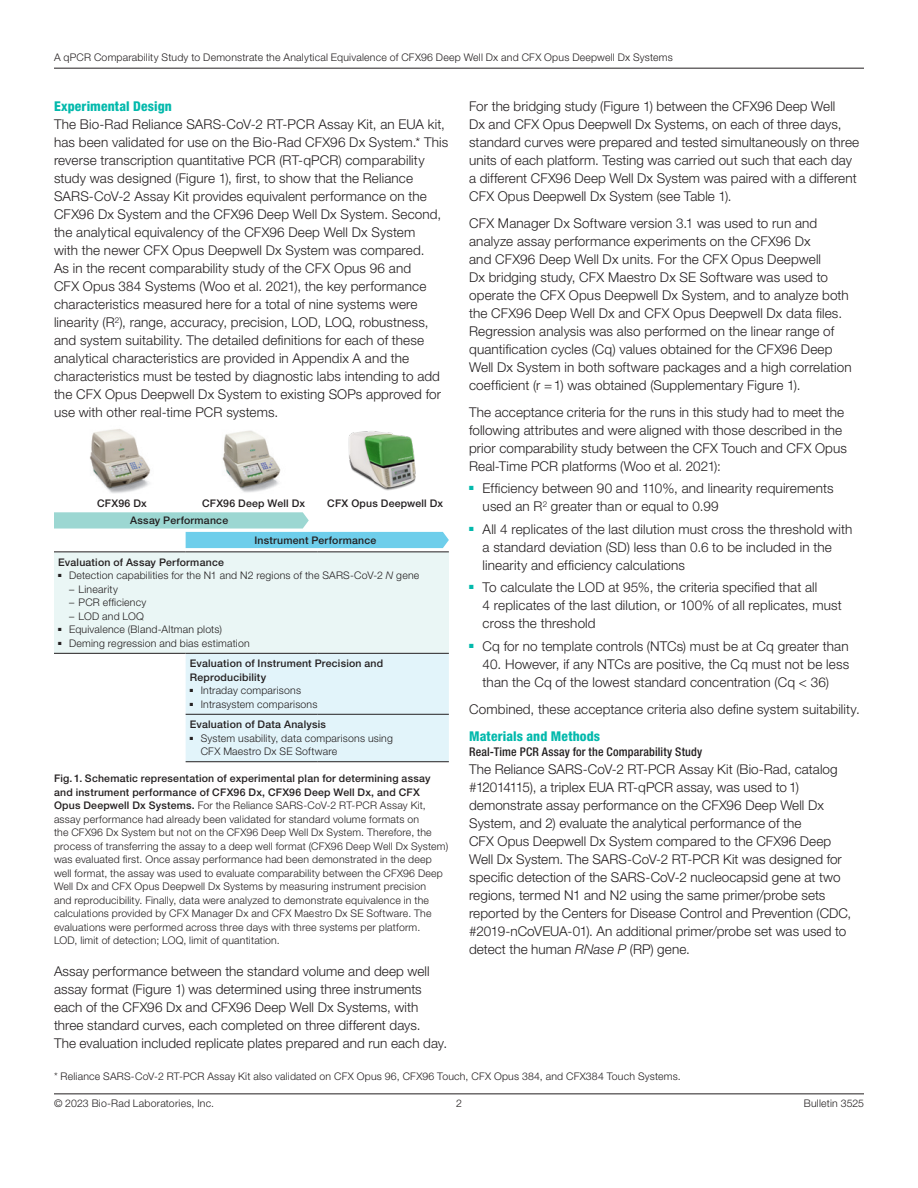
<style>
.page{position:relative;width:918px;height:1188px;background:#fff}
.page>*{position:absolute;margin:0;border:0;box-sizing:border-box;transform-origin:0 0}
.t1{font:300 13.5px/18px "Helvetica Neue LT Std";letter-spacing:.01em;color:#231f20}
.t2{font:800 condensed 13.5px "Helvetica Neue LT Std";letter-spacing:.01em;color:#03b9ac}
.t3{font:500 condensed 12px "Helvetica Neue LT Std";letter-spacing:.015em;color:#231f20}
.t4{font:300 10.5px/13.5px "Helvetica Neue LT Std";letter-spacing:.02em;color:#231f20}
.t5{font:500 10.5px/20.4px "Helvetica Neue LT Std";letter-spacing:.02em;color:#231f20}
.s1{font-style:italic}
.s2{font-weight:300}
.s3{font-weight:500}
</style>
<div class="page">
<hr style="left:54px;top:1094px;width:810px;height:1px;background:#231f20">
<hr style="left:54px;top:68px;width:810px;height:1px;background:#231f20">
<div style="left:54px;top:552px;width:395px;height:101px;background:#eaf6f5"></div>
<div style="left:186px;top:654px;width:263px;height:107px;background:#e2f4fa"></div>
<hr style="left:186px;top:714px;width:131px;height:1px;background:#231f20">
<hr style="left:317px;top:714px;width:132px;height:1px;background:#231f20">
<hr style="left:186px;top:761px;width:131px;height:1px;background:#231f20">
<hr style="left:317px;top:761px;width:132px;height:1px;background:#231f20">
<hr style="left:54px;top:552px;width:132px;height:1px;background:#231f20">
<hr style="left:186px;top:552px;width:131px;height:1px;background:#231f20">
<hr style="left:317px;top:552px;width:132px;height:1px;background:#231f20">
<hr style="left:54px;top:653px;width:132px;height:1px;background:#231f20">
<hr style="left:186px;top:653px;width:131px;height:1px;background:#231f20">
<hr style="left:317px;top:653px;width:132px;height:1px;background:#231f20">
<img style="left:90px;top:429px;width:60px;height:64px">
<img style="left:222px;top:430px;width:59px;height:63px">
<img style="left:348px;top:431px;width:68px;height:60px">
<svg style="left:54px;top:512px;width:395px;height:36px"></svg>
<p class="t4" style="left:54px;top:51px;width:620px">A qPCR Comparability Study to Demonstrate the Analytical Equivalence of CFX96 Deep Well Dx and CFX Opus Deepwell Dx Systems</p>
<p class="t2" style="left:54px;top:98px;width:119px">Experimental Design</p>
<p class="t1" style="left:54px;top:115px;width:396px">The Bio-Rad Reliance SARS-CoV-2 RT-PCR Assay Kit, an EUA kit, has been validated for use on the Bio-Rad CFX96 Dx System.* This reverse transcription quantitative PCR (RT-qPCR) comparability study was designed (Figure 1), first, to show that the Reliance SARS-CoV-2 Assay Kit provides equivalent performance on the CFX96 Dx System and the CFX96 Deep Well Dx System. Second, the analytical equivalency of the CFX96 Deep Well Dx System<br>with the newer CFX Opus Deepwell Dx System was compared.<br>As in the recent comparability study of the CFX Opus 96 and<br>CFX Opus 384 Systems (Woo et al. 2021), the key performance characteristics measured here for a total of nine systems were linearity (R<sup>2</sup>), range, accuracy, precision, LOD, LOQ, robustness, and system suitability. The detailed definitions for each of these analytical characteristics are provided in Appendix A and the characteristics must be tested by diagnostic labs intending to add the CFX Opus Deepwell Dx System to existing SOPs approved for use with other real-time PCR systems.</p>
<p class="t1" style="left:469px;top:97px;width:392px">For the bridging study (Figure 1) between the CFX96 Deep Well<br>Dx and CFX Opus Deepwell Dx Systems, on each of three days, standard curves were prepared and tested simultaneously on three units of each platform. Testing was carried out such that each day a different CFX96 Deep Well Dx System was paired with a different CFX Opus Deepwell Dx System (see Table 1).</p>
<p class="t1" style="left:469px;top:214px;width:384px">CFX Manager Dx Software version 3.1 was used to run and analyze assay performance experiments on the CFX96 Dx<br>and CFX96 Deep Well Dx units. For the CFX Opus Deepwell<br>Dx bridging study, CFX Maestro Dx SE Software was used to operate the CFX Opus Deepwell Dx System, and to analyze both the CFX96 Deep Well Dx and CFX Opus Deepwell Dx data files.<br>Regression analysis was also performed on the linear range of quantification cycles (Cq) values obtained for the CFX96 Deep Well Dx System in both software packages and a high correlation coefficient (r = 1) was obtained (Supplementary Figure 1).</p>
<p class="t1" style="left:469px;top:403px;width:379px">The acceptance criteria for the runs in this study had to meet the following attributes and were aligned with those described in the prior comparability study between the CFX Touch and CFX Opus Real-Time PCR platforms (Woo et al. 2021):</p>
<p class="t1" style="left:483px;top:479px;width:352px;text-indent:-14px"><sup>■</sup> Efficiency between 90 and 110%, and linearity requirements used an R<sup>2</sup> greater than or equal to 0.99</p>
<p class="t1" style="left:483px;top:520px;width:371px;text-indent:-14px"><sup>■</sup> All 4 replicates of the last dilution must cross the threshold with a standard deviation (SD) less than 0.6 to be included in the linearity and efficiency calculations</p>
<p class="t1" style="left:483px;top:578px;width:361px;text-indent:-14px"><sup>■</sup> To calculate the LOD at 95%, the criteria specified that all<br>4 replicates of the last dilution, or 100% of all replicates, must cross the threshold</p>
<p class="t1" style="left:469px;top:637px;width:381px"><sup>■</sup> Cq for no template controls (NTCs) must be at Cq greater than</p>
<p class="t1" style="left:483px;top:655px;width:368px">40. However, if any NTCs are positive, the Cq must not be less than the Cq of the lowest standard concentration (Cq &lt; 36)</p>
<p class="t1" style="left:469px;top:700px;width:392px">Combined, these acceptance criteria also define system suitability.</p>
<p class="t2" style="left:469px;top:728px;width:133px">Materials and Methods</p>
<p class="t3" style="left:469px;top:744px;width:235px">Real-Time PCR Assay for the Comparability Study</p>
<p class="t1" style="left:469px;top:760px;width:384px">The Reliance SARS-CoV-2 RT-PCR Assay Kit (Bio-Rad, catalog #12014115), a triplex EUA RT-qPCR assay, was used to 1) demonstrate assay performance on the CFX96 Deep Well Dx System, and 2) evaluate the analytical performance of the<br>CFX Opus Deepwell Dx System compared to the CFX96 Deep Well Dx System. The SARS-CoV-2 RT-PCR Kit was designed for specific detection of the SARS-CoV-2 nucleocapsid gene at two regions, termed N1 and N2 using the same primer/probe sets reported by the Centers for Disease Control and Prevention (CDC, #2019-nCoVEUA-01). An additional primer/probe set was used to detect the human <span class="s1">RNase P</span> (RP) gene.</p>
<p class="t5" style="left:97px;top:493px;width:51px">CFX96 Dx</p>
<p class="t5" style="left:202px;top:493px;width:105px">CFX96 Deep Well Dx</p>
<p class="t5" style="left:327px;top:493px;width:117px">CFX Opus Deepwell Dx</p>
<p class="t5" style="left:130px;top:510px;width:99px">Assay Performance</p>
<p class="t5" style="left:254px;top:530px;width:123px">Instrument Performance</p>
<p class="t5" style="left:58px;top:552px;width:167px">Evaluation of Assay Performance</p>
<p class="t4" style="left:58px;top:569px;width:363px">■ Detection capabilities for the N1 and N2 regions of the SARS-CoV-2 <span class="s1">N</span> gene</p>
<p class="t4" style="left:69px;top:582px;width:50px">– Linearity</p>
<p class="t4" style="left:69px;top:596px;width:79px">– PCR efficiency</p>
<p class="t4" style="left:69px;top:609px;width:76px">– LOD and LOQ</p>
<p class="t4" style="left:58px;top:623px;width:165px">■ Equivalence (Bland-Altman plots)</p>
<p class="t5" style="left:190px;top:633px;width:195px;text-indent:-132px">■ <span class="s2">Deming regression and bias estimation<br></span>Evaluation of Instrument Precision and</p>
<p class="t5" style="left:190px;top:667px;width:78px">Reproducibility</p>
<p class="t4" style="left:190px;top:684px;width:113px">■ Intraday comparisons</p>
<p class="t5" style="left:190px;top:694px;width:138px">■ <span class="s2">Intrasystem comparisons<br></span>Evaluation of Data Analysis</p>
<p class="t4" style="left:201px;top:731px;width:194px;text-indent:-11px">■ System usability, data comparisons using<br>CFX Maestro Dx SE Software</p>
<p class="t4" style="left:54px;top:771px;width:396px"><span class="s3">Fig. 1. Schematic representation of experimental plan for determining assay and instrument performance of CFX96 Dx, CFX96 Deep Well Dx, and CFX Opus Deepwell Dx Systems.</span> For the Reliance SARS-CoV-2 RT-PCR Assay Kit, assay performance had already been validated for standard volume formats on<br>the CFX96 Dx System but not on the CFX96 Deep Well Dx System. Therefore, the process of transferring the assay to a deep well format (CFX96 Deep Well Dx System) was evaluated first. Once assay performance had been demonstrated in the deep well format, the assay was used to evaluate comparability between the CFX96 Deep Well Dx and CFX Opus Deepwell Dx Systems by measuring instrument precision<br>and reproducibility. Finally, data were analyzed to demonstrate equivalence in the calculations provided by CFX Manager Dx and CFX Maestro Dx SE Software. The evaluations were performed across three days with three systems per platform.<br>LOD, limit of detection; LOQ, limit of quantitation.</p>
<p class="t1" style="left:54px;top:962px;width:395px">Assay performance between the standard volume and deep well assay format (Figure 1) was determined using three instruments each of the CFX96 Dx and CFX96 Deep Well Dx Systems, with three standard curves, each completed on three different days.<br>The evaluation included replicate plates prepared and run each day.</p>
<p class="t4" style="left:54px;top:1069px;width:628px">* Reliance SARS-CoV-2 RT-PCR Assay Kit also validated on CFX Opus 96, CFX96 Touch, CFX Opus 384, and CFX384 Touch Systems.</p>
<p class="t4" style="left:54px;top:1096px;width:162px">© 2023 Bio-Rad Laboratories, Inc.</p>
<p class="t4" style="left:456px;top:1096px;width:7px">2</p>
<p class="t4" style="left:804px;top:1096px;width:62px">Bulletin 3525</p>
</div>
